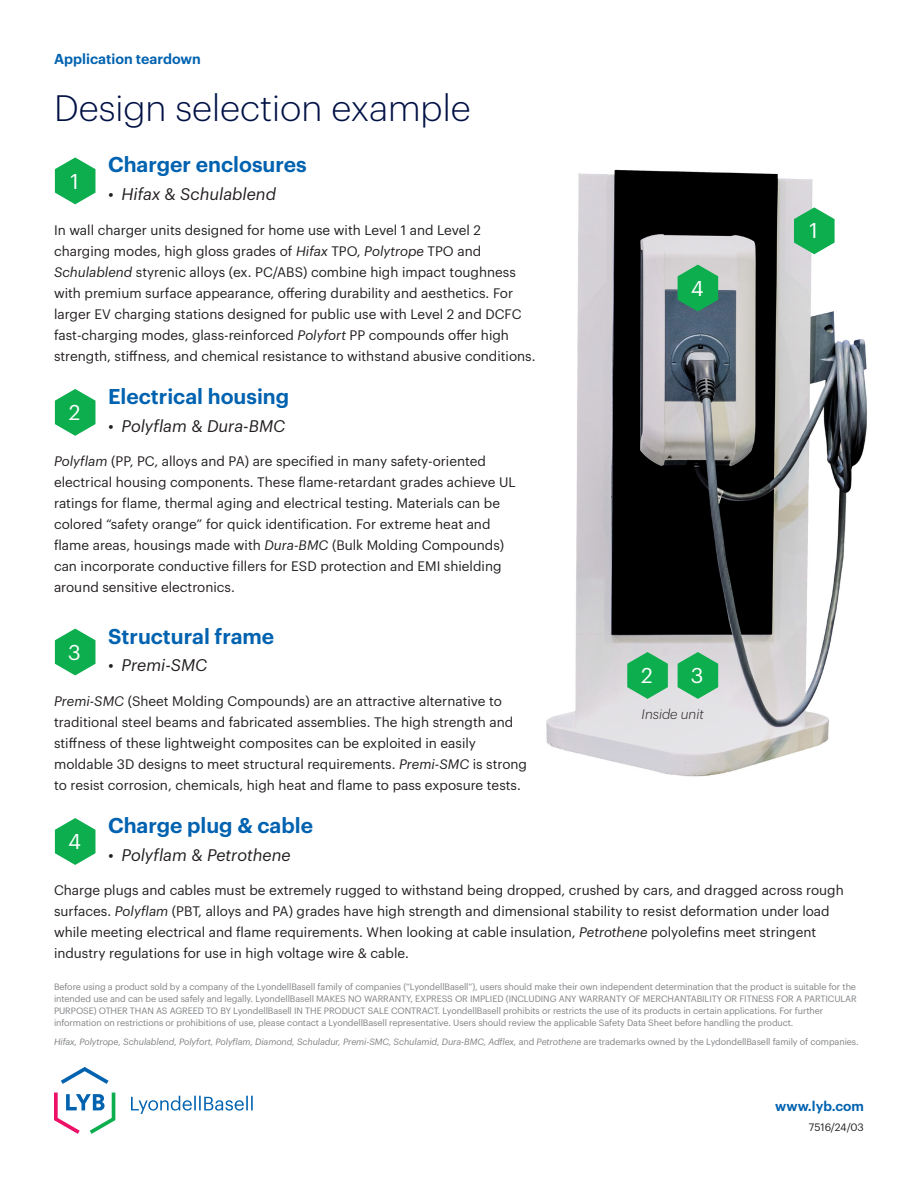
<style>
.page{position:relative;width:918px;height:1188px;background:#fff}
.page>*{position:absolute;margin:0;border:0;box-sizing:border-box;transform-origin:0 0}
.Heading_3{font:300 36px "Graphik";color:#001145}
.t1{font:600 21px "Graphik";color:#0162b0}
.t2{font:21px "Graphik";color:#fff}
.t3{font:italic 16.5px "Graphik";color:#231f20}
.Business_Product_name{font:600 14.1px "Graphik";color:#0162b0}
.Body_text{font:13.5px/21px "Graphik";color:#231f20}
.Website{font:600 13.5px "Graphik";color:#0162b0}
.t4{font:italic 300 13.5px "Graphik";color:#231f20}
.Number_code{font:10.5px "Graphik";color:#231f20}
.Footnote{font:9px/12px "Graphik";letter-spacing:-.01em;color:#808285}
.Footnote-2{font:italic 9px "Graphik";letter-spacing:-.01em;color:#808285}
.s1{font-style:normal}
.s2{font-style:italic}
</style>
<div class="page">
<svg style="left:131px;top:1096px;width:122px;height:18px"></svg>
<svg style="left:61px;top:1067px;width:48px;height:17px"></svg>
<svg style="left:54px;top:1093px;width:61px;height:41px"></svg>
<img style="left:546px;top:169px;width:321px;height:608px">
<svg style="left:55px;top:157px;width:40px;height:47px"></svg>
<svg style="left:794px;top:207px;width:41px;height:47px;background:#46bd77"></svg>
<svg style="left:55px;top:389px;width:40px;height:47px"></svg>
<svg style="left:627px;top:652px;width:41px;height:47px;background:#41b973"></svg>
<svg style="left:678px;top:652px;width:40px;height:47px;background:#40b971"></svg>
<svg style="left:55px;top:629px;width:40px;height:46px"></svg>
<svg style="left:55px;top:818px;width:40px;height:47px"></svg>
<svg style="left:678px;top:265px;width:40px;height:46px;background:#2aa961"></svg>
<p class="Business_Product_name" style="left:54px;top:48px;width:148px">Application teardown</p>
<p class="Heading_3" style="left:54px;top:82px;width:418px">Design selection example</p>
<p class="t1" style="left:108px;top:149px;width:200px">Charger enclosures</p>
<p class="t3" style="left:108px;top:182px;width:169px">• Hifax <span class="s1">&amp;</span> Schulablend</p>
<p class="Body_text" style="left:54px;top:218px;width:483px">In wall charger units designed for home use with Level 1 and Level 2 charging modes, high gloss grades of <span class="s2">Hifax</span> TPO, <span class="s2">Polytrope</span> TPO and <span class="s2">Schulablend</span> styrenic alloys (ex. PC/ABS) combine high impact toughness with premium surface appearance, offering durability and aesthetics. For larger EV charging stations designed for public use with Level 2 and DCFC fast-charging modes, glass-reinforced <span class="s2">Polyfort</span> PP compounds offer high strength, stiffness, and chemical resistance to withstand abusive conditions.</p>
<p class="t1" style="left:108px;top:380px;width:183px">Electrical housing</p>
<p class="t3" style="left:108px;top:413px;width:179px">• Polyflam <span class="s1">&amp;</span> Dura-BMC</p>
<p class="Body_text" style="left:54px;top:450px;width:463px"><span class="s2">Polyflam</span> (PP, PC, alloys and PA) are specified in many safety-oriented electrical housing components. These flame-retardant grades achieve UL ratings for flame, thermal aging and electrical testing. Materials can be colored “safety orange” for quick identification. For extreme heat and flame areas, housings made with <span class="s2">Dura-BMC</span> (Bulk Molding Compounds) can incorporate conductive fillers for ESD protection and EMI shielding around sensitive electronics.</p>
<p class="t1" style="left:108px;top:620px;width:168px">Structural frame</p>
<p class="t3" style="left:108px;top:653px;width:101px">• Premi-SMC</p>
<p class="Body_text" style="left:54px;top:689px;width:475px"><span class="s2">Premi-SMC</span> (Sheet Molding Compounds) are an attractive alternative to traditional steel beams and fabricated assemblies. The high strength and stiffness of these lightweight composites can be exploited in easily moldable 3D designs to meet structural requirements. <span class="s2">Premi-SMC</span> is strong to resist corrosion, chemicals, high heat and flame to pass exposure tests.</p>
<p class="t1" style="left:108px;top:809px;width:207px">Charge plug &amp; cable</p>
<p class="t3" style="left:108px;top:842px;width:184px">• Polyflam <span class="s1">&amp;</span> Petrothene</p>
<p class="Body_text" style="left:54px;top:879px;width:791px">Charge plugs and cables must be extremely rugged to withstand being dropped, crushed by cars, and dragged across rough surfaces. <span class="s2">Polyflam</span> (PBT, alloys and PA) grades have high strength and dimensional stability to resist deformation under load while meeting electrical and flame requirements. When looking at cable insulation, <span class="s2">Petrothene</span> polyolefins meet stringent industry regulations for use in high voltage wire &amp; cable.</p>
<p class="t2" style="left:70px;top:165px;width:10px">1</p>
<p class="t2" style="left:809px;top:215px;width:10px">1</p>
<p class="t2" style="left:691px;top:272px;width:14px">4</p>
<p class="t2" style="left:69px;top:397px;width:13px">2</p>
<p class="t2" style="left:68px;top:636px;width:14px">3</p>
<p class="t2" style="left:641px;top:660px;width:13px">2</p>
<p class="t2" style="left:691px;top:660px;width:14px">3</p>
<p class="t4" style="left:642px;top:704px;width:64px">Inside unit</p>
<p class="t2" style="left:68px;top:826px;width:14px">4</p>
<p class="Footnote" style="left:54px;top:980px;width:804px">Before using a product sold by a company of the LyondellBasell family of companies (“LyondellBasell”), users should make their own independent determination that the product is suitable for the intended use and can be used safely and legally. LyondellBasell MAKES NO WARRANTY, EXPRESS OR IMPLIED (INCLUDING ANY WARRANTY OF MERCHANTABILITY OR FITNESS FOR A PARTICULAR PURPOSE) OTHER THAN AS AGREED TO BY LyondellBasell IN THE PRODUCT SALE CONTRACT. LyondellBasell prohibits or restricts the use of its products in certain applications. For further information on restrictions or prohibitions of use, please contact a LyondellBasell representative. Users should review the applicable Safety Data Sheet before handling the product.</p>
<p class="Footnote-2" style="left:54px;top:1035px;width:806px">Hifax, Polytrope, Schulablend, Polyfort, Polyflam, Diamond, Schuladur, Premi-SMC, Schulamid, Dura-BMC, Adflex, <span class="s1">and</span> Petrothene <span class="s1">are trademarks owned by the LydondellBasell family of companies.</span></p>
<p class="Website" style="left:775px;top:1096px;width:90px">www.lyb.com</p>
<p class="Number_code" style="left:809px;top:1120px;width:57px">7516/24/03</p>
</div>
